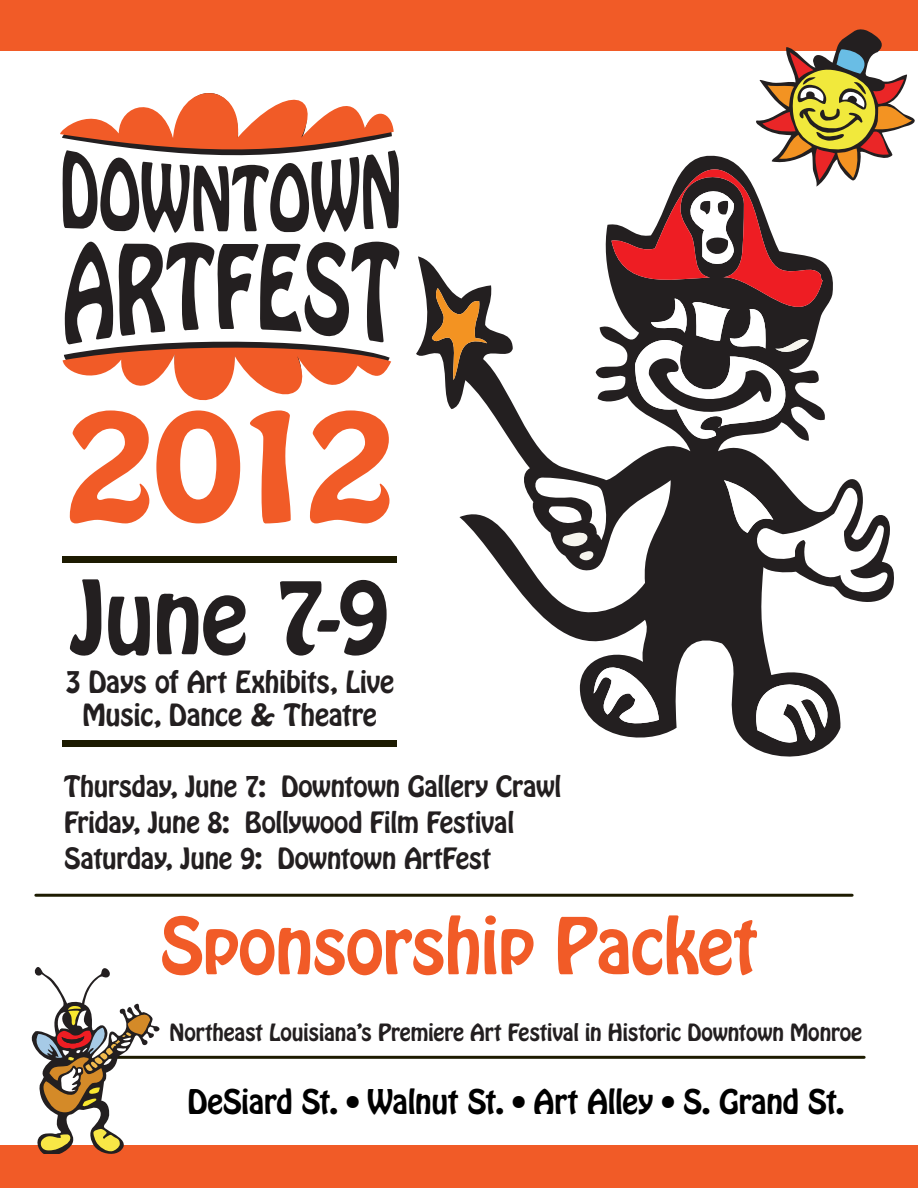
<style>
.page{position:relative;width:918px;height:1188px;background:#fff}
.page>*{position:absolute;margin:0;border:0;box-sizing:border-box;transform-origin:0 0}
.t1{font:134.4px "Hobo Std";color:#f15b27;scale:1.21 1}
.t2{font:90px "Hobo Std";color:#231f20}
.t3{font:69px "Hobo Std";letter-spacing:-.015em;color:#f15b27}
.t4{font:30px "Hobo Std";letter-spacing:-.01em;color:#000}
.t5{font:27px/32.4px "Hobo Std";letter-spacing:-.01em;color:#231f20;text-align:center}
.t6{font:25.95px/36px "Hobo Std";letter-spacing:-.01em;color:#231f20}
.t7{font:21px "Hobo Std";letter-spacing:-.01em;color:#231f20}
</style>
<div class="page">
<div style="left:0;top:0;width:918px;height:50px;background:#f15b27"></div>
<svg style="left:416px;top:224px;width:478px;height:533px"></svg>
<svg style="left:432px;top:288px;width:55px;height:92px;background:#7a5a38"></svg>
<svg style="left:724px;top:480px;width:165px;height:114px"></svg>
<svg style="left:533px;top:476px;width:78px;height:85px"></svg>
<svg style="left:594px;top:638px;width:65px;height:89px"></svg>
<svg style="left:743px;top:661px;width:103px;height:86px"></svg>
<svg style="left:60px;top:93px;width:339px;height:140px"></svg>
<svg style="left:63px;top:242px;width:336px;height:159px"></svg>
<hr style="left:36px;top:894px;width:816px;height:3px;background:#1d1b01">
<div style="left:0;top:1145px;width:918px;height:43px;background:#f15b27"></div>
<hr style="left:103px;top:1056px;width:761px;height:3px;background:#1d1b01">
<svg style="left:32px;top:967px;width:128px;height:187px"></svg>
<svg style="left:611px;top:29px;width:304px;height:418px"></svg>
<div style="left:63px;top:740px;width:334px;height:7px;background:#1d1b01"></div>
<div style="left:63px;top:557px;width:334px;height:6px;background:#1d1b01"></div>
<h1 class="t1" style="left:62px;top:373px;width:278px">2012</h1>
<h2 class="t2" style="left:70px;top:555px;width:321px">June 7-9</h2>
<p class="t5" style="left:65px;top:667px;width:331px">3 Days of Art Exhibits, Live<br>Music, Dance &amp; Theatre</p>
<p class="t6" style="left:64px;top:769px;width:499px">Thursday, June 7: Downtown Gallery Crawl<br>Friday, June 8: Bollywood Film Festival<br>Saturday, June 9: Downtown ArtFest</p>
<h3 class="t3" style="left:160px;top:898px;width:600px">Sponsorship Packet</h3>
<p class="t7" style="left:170px;top:1018px;width:694px">Northeast Louisiana’s Premiere Art Festival in Historic Downtown Monroe</p>
<p class="t4" style="left:187px;top:1081px;width:659px">DeSiard St. • Walnut St. • Art Alley • S. Grand St.</p>
</div>
